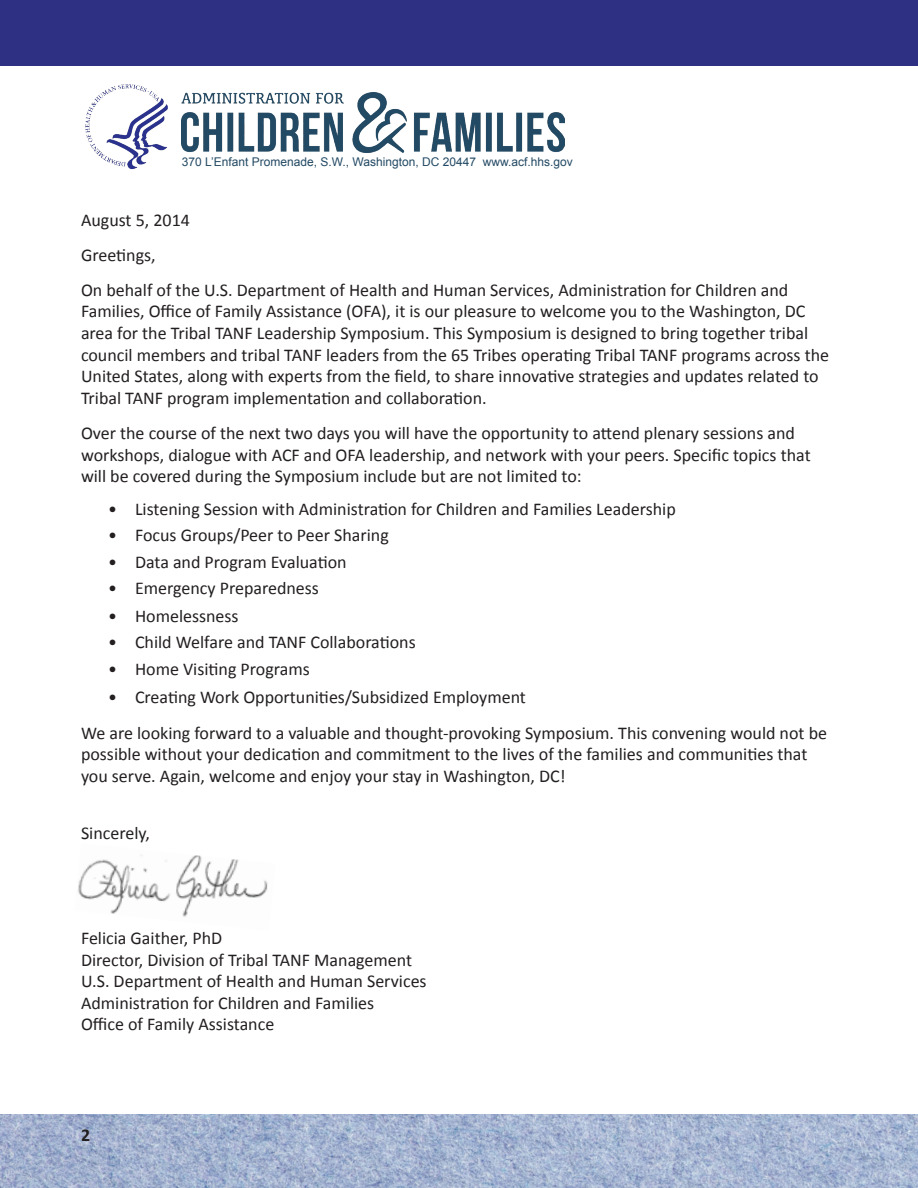
<style>
.page{position:relative;width:918px;height:1188px;background:#fff}
.page>*{position:absolute;margin:0;border:0;box-sizing:border-box;transform-origin:0 0}
.t1{font:18px/21.6px "Calibri";color:#231f20}
.t2{font:700 18px "Calibri";color:#231f20}
.t3{font:12px "Arial";color:#234a64}
</style>
<div class="page">
<img style="left:0;top:1115px;width:918px;height:73px">
<div style="left:0;top:0;width:918px;height:65px;background:#2e3183"></div>
<img style="left:85px;top:84px;width:83px;height:85px">
<img style="left:181px;top:93px;width:383px;height:59px">
<img style="left:78px;top:855px;width:190px;height:62px">
<p class="t3" style="left:182px;top:154px;width:392px">370 L’Enfant Promenade, S.W., Washington, DC 20447 www.acf.hhs.gov</p>
<p class="t1" style="left:81px;top:209px;width:110px">August 5, 2014</p>
<p class="t1" style="left:81px;top:244px;width:76px">Greetings,</p>
<p class="t1" style="left:81px;top:279px;width:750px">On behalf of the U.S. Department of Health and Human Services, Administration for Children and Families, Office of Family Assistance (OFA), it is our pleasure to welcome you to the Washington, DC area for the Tribal TANF Leadership Symposium. This Symposium is designed to bring together tribal council members and tribal TANF leaders from the 65 Tribes operating Tribal TANF programs across the United States, along with experts from the field, to share innovative strategies and updates related to Tribal TANF program implementation and collaboration.</p>
<p class="t1" style="left:81px;top:422px;width:731px">Over the course of the next two days you will have the opportunity to attend plenary sessions and workshops, dialogue with ACF and OFA leadership, and network with your peers. Specific topics that will be covered during the Symposium include but are not limited to:</p>
<p class="t1" style="left:108px;top:498px;width:569px">• Listening Session with Administration for Children and Families Leadership</p>
<p class="t1" style="left:108px;top:525px;width:282px">• Focus Groups/Peer to Peer Sharing</p>
<p class="t1" style="left:108px;top:551px;width:240px">• Data and Program Evaluation</p>
<p class="t1" style="left:108px;top:577px;width:213px">• Emergency Preparedness</p>
<p class="t1" style="left:108px;top:605px;width:132px">• Homelessness</p>
<p class="t1" style="left:108px;top:632px;width:309px">• Child Welfare and TANF Collaborations</p>
<p class="t1" style="left:108px;top:658px;width:203px">• Home Visiting Programs</p>
<p class="t1" style="left:108px;top:686px;width:419px">• Creating Work Opportunities/Subsidized Employment</p>
<p class="t1" style="left:81px;top:722px;width:748px">We are looking forward to a valuable and thought-provoking Symposium. This convening would not be possible without your dedication and commitment to the lives of the families and communities that you serve. Again, welcome and enjoy your stay in Washington, DC!</p>
<p class="t1" style="left:81px;top:822px;width:70px">Sincerely,</p>
<p class="t1" style="left:81px;top:927px;width:347px">Felicia Gaither, PhD<br>Director, Division of Tribal TANF Management U.S. Department of Health and Human Services Administration for Children and Families<br>Office of Family Assistance</p>
<p class="t2" style="left:81px;top:1124px;width:11px">2</p>
</div>
